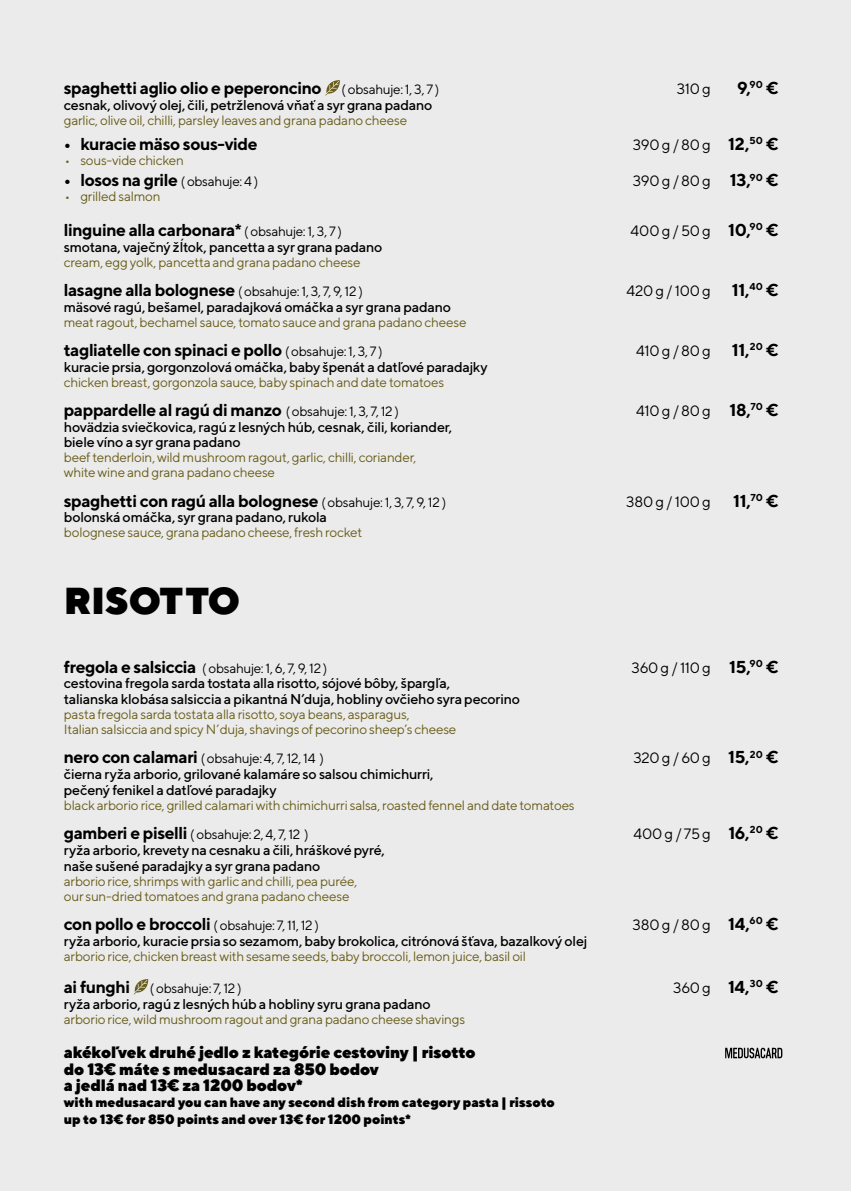
<style>
.page{position:relative;width:851px;height:1191px;background:#fff}
.page>*{position:absolute;margin:0;border:0;box-sizing:border-box;transform-origin:0 0}
.t1{font:900 37.5px "TT Norms";color:#000}
.t2{font:700 17.25px "TT Norms";letter-spacing:-.025em;color:#000}
.t3{font:900 16.5px/16.4px "TT Norms";letter-spacing:-.015em;color:#000}
.t4{font:15px "TT Norms";letter-spacing:-.015em;color:#000}
.t5{font:500 14.25px/15.8px "TT Norms";letter-spacing:-.02em;color:#000}
.t6{font:13.5px/15px "TT Norms";letter-spacing:-.02em;color:#6a5e1a}
.t7{font:13.5px "TT Norms";letter-spacing:-.025em;color:#000}
.t8{font:900 13.5px/16.4px "TT Norms";letter-spacing:-.005em;color:#000}
.s1{font-weight:700;font-size:17.25px}
.s2{font-weight:400;font-size:13.5px}
.s3{font-weight:700;font-size:17.25px;color:#000}
.s4{color:#000}
</style>
<div class="page">
<div style="left:0;top:0;width:850px;height:1191px;background:#ebebeb"></div>
<svg style="left:134px;top:979px;width:14px;height:15px"></svg>
<svg style="left:325px;top:80px;width:15px;height:16px"></svg>
<svg style="left:725px;top:1047px;width:57px;height:11px"></svg>
<p class="t2" style="left:64px;top:77px;width:259px">spaghetti aglio olio e peperoncino</p>
<p class="t7" style="left:341px;top:81px;width:99px">( obsahuje: 1, 3, 7 )</p>
<p class="t4" style="left:676px;top:80px;width:36px">310 g</p>
<p class="t2" style="left:737px;top:77px;width:43px">9,<sup>90</sup> €</p>
<p class="t5" style="left:64px;top:97px;width:370px">cesnak, olivový olej, čili, petržlenová vňať a syr grana padano</p>
<p class="t6" style="left:64px;top:112px;width:345px">garlic, olive oil, chilli, parsley leaves and grana padano cheese</p>
<p class="t2" style="left:64px;top:133px;width:195px">• kuracie mäso sous-vide</p>
<p class="t4" style="left:632px;top:135px;width:147px">390 g / 80 g <span class="s1">12,</span><sup>50</sup> <span class="s1">€</span></p>
<p class="t6" style="left:65px;top:152px;width:121px">• sous-vide chicken</p>
<p class="t2" style="left:64px;top:169px;width:196px">• losos na grile <span class="s2">( obsahuje: 4 )</span></p>
<p class="t4" style="left:632px;top:172px;width:147px">390 g / 80 g <span class="s1">13,</span><sup>90</sup> <span class="s1">€</span></p>
<p class="t6" style="left:65px;top:189px;width:97px">• grilled salmon</p>
<p class="t2" style="left:64px;top:219px;width:280px">linguine alla carbonara* <span class="s2">( obsahuje: 1, 3, 7 )</span></p>
<p class="t4" style="left:630px;top:221px;width:149px">400 g / 50 g <span class="s1">10,</span><sup>90</sup> <span class="s1">€</span></p>
<p class="t5" style="left:64px;top:238px;width:320px">smotana, vaječný žĺtok, pancetta a syr grana padano</p>
<p class="t6" style="left:64px;top:247px;width:300px;line-height:29.2px">cream, egg yolk, pancetta and grana padano cheese <span class="s3">lasagne alla bolognese</span> <span class="s4">( obsahuje: 1, 3, 7, 9, 12 )</span></p>
<p class="t4" style="left:626px;top:281px;width:154px">420 g / 100 g <span class="s1">11,</span><sup>40</sup> <span class="s1">€</span></p>
<p class="t5" style="left:64px;top:298px;width:388px">mäsové ragú, bešamel, paradajková omáčka a syr grana padano</p>
<p class="t6" style="left:64px;top:314px;width:404px">meat ragout, bechamel sauce, tomato sauce and grana padano cheese</p>
<p class="t2" style="left:64px;top:339px;width:320px">tagliatelle con spinaci e pollo <span class="s2">( obsahuje: 1, 3, 7 )</span></p>
<p class="t4" style="left:636px;top:341px;width:144px">410 g / 80 g <span class="s1">11,</span><sup>20</sup> <span class="s1">€</span></p>
<p class="t5" style="left:64px;top:358px;width:425px">kuracie prsia, gorgonzolová omáčka, baby špenát a datľové paradajky</p>
<p class="t6" style="left:64px;top:374px;width:382px">chicken breast, gorgonzola sauce, baby spinach and date tomatoes</p>
<p class="t2" style="left:64px;top:399px;width:336px">pappardelle al ragú di manzo <span class="s2">( obsahuje: 1, 3, 7, 12 )</span></p>
<p class="t4" style="left:636px;top:401px;width:144px">410 g / 80 g <span class="s1">18,</span><sup>70</sup> <span class="s1">€</span></p>
<p class="t5" style="left:64px;top:418px;width:390px">hovädzia sviečkovica, ragú z lesných húb, cesnak, čili, koriander, biele víno a syr grana padano</p>
<p class="t6" style="left:64px;top:450px;width:354px">beef tenderloin, wild mushroom ragout, garlic, chilli, coriander, white wine and grana padano cheese</p>
<p class="t2" style="left:64px;top:490px;width:384px">spaghetti con ragú alla bolognese <span class="s2">( obsahuje: 1, 3, 7, 9, 12 )</span></p>
<p class="t4" style="left:626px;top:492px;width:86px">380 g / 100 g</p>
<p class="t2" style="left:733px;top:490px;width:47px">11,<sup>70</sup> €</p>
<p class="t5" style="left:64px;top:509px;width:265px">bolonská omáčka, syr grana padano, rukola</p>
<p class="t6" style="left:64px;top:525px;width:300px">bolognese sauce, grana padano cheese, fresh rocket</p>
<h1 class="t1" style="left:64px;top:577px;width:178px">RISOTTO</h1>
<p class="t7" style="left:64px;top:659px;width:265px"><span class="s1">fregola e salsiccia</span> ( obsahuje: 1, 6, 7, 9, 12 )</p>
<p class="t4" style="left:631px;top:658px;width:149px">360 g / 110 g <span class="s1">15,</span><sup>90</sup> <span class="s1">€</span></p>
<p class="t5" style="left:64px;top:675px;width:457px">cestovina fregola sarda tostata alla risotto, sójové bôby, špargľa,<br>talianska klobása salsiccia a pikantná N’duja, hobliny ovčieho syra pecorino</p>
<p class="t6" style="left:64px;top:706px;width:394px">pasta fregola sarda tostata alla risotto, soya beans, asparagus,<br>Italian salsiccia and spicy N’duja, shavings of pecorino sheep’s cheese</p>
<p class="t7" style="left:64px;top:750px;width:262px"><span class="s1">nero con calamari</span> ( obsahuje: 4, 7, 12, 14 )</p>
<p class="t4" style="left:633px;top:749px;width:147px">320 g / 60 g <span class="s1">15,</span><sup>20</sup> <span class="s1">€</span></p>
<p class="t5" style="left:64px;top:766px;width:371px">čierna ryža arborio, grilované kalamáre so salsou chimichurri, pečený fenikel a datľové paradajky</p>
<p class="t6" style="left:64px;top:790px;width:512px;line-height:29.2px">black arborio rice, grilled calamari with chimichurri salsa, roasted fennel and date tomatoes <span class="s3">gamberi e piselli</span> <span class="s4">( obsahuje: 2, 4, 7, 12 )</span></p>
<p class="t4" style="left:633px;top:824px;width:147px">400 g / 75 g <span class="s1">16,</span><sup>20</sup> <span class="s1">€</span></p>
<p class="t5" style="left:64px;top:841px;width:322px">ryža arborio, krevety na cesnaku a čili, hráškové pyré, naše sušené paradajky a syr grana padano</p>
<p class="t6" style="left:64px;top:873px;width:295px">arborio rice, shrimps with garlic and chilli, pea purée, our sun-dried tomatoes and grana padano cheese</p>
<p class="t7" style="left:64px;top:917px;width:256px"><span class="s1">con pollo e broccoli</span> ( obsahuje: 7, 11, 12 )</p>
<p class="t4" style="left:632px;top:915px;width:147px">380 g / 80 g <span class="s1">14,</span><sup>60</sup> <span class="s1">€</span></p>
<p class="t5" style="left:64px;top:932px;width:525px">ryža arborio, kuracie prsia so sezamom, baby brokolica, citrónová šťava, bazalkový olej</p>
<p class="t6" style="left:64px;top:948px;width:463px">arborio rice, chicken breast with sesame seeds, baby broccoli, lemon juice, basil oil</p>
<p class="t2" style="left:64px;top:976px;width:68px">ai funghi</p>
<p class="t7" style="left:150px;top:980px;width:93px">( obsahuje: 7, 12 )</p>
<p class="t4" style="left:673px;top:978px;width:107px">360 g <span class="s1">14,</span><sup>30</sup> <span class="s1">€</span></p>
<p class="t5" style="left:64px;top:995px;width:368px">ryža arborio, ragú z lesných húb a hobliny syru grana padano</p>
<p class="t6" style="left:64px;top:1011px;width:403px">arborio rice, wild mushroom ragout and grana padano cheese shavings</p>
<p class="t3" style="left:64px;top:1044px;width:413px">akékoľvek druhé jedlo z kategórie cestoviny | risotto do 13€ máte s medusacard za 850 bodov<br>a jedlá nad 13€ za 1200 bodov*</p>
<p class="t8" style="left:64px;top:1094px;width:492px">with medusacard you can have any second dish from category pasta | rissoto up to 13€ for 850 points and over 13€ for 1200 points*</p>
</div>
